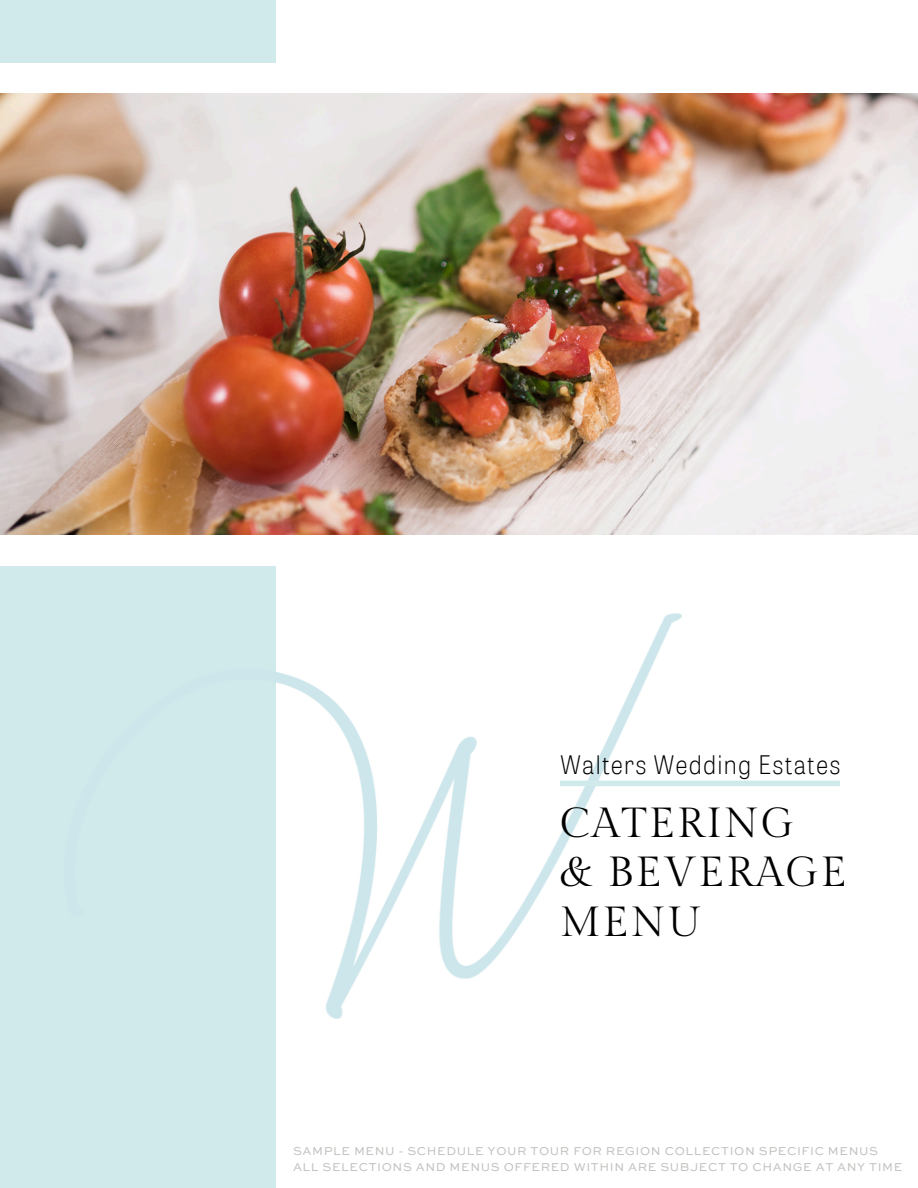
<style>
.page{position:relative;width:918px;height:1188px;background:#fff}
.page>*{position:absolute;margin:0;border:0;box-sizing:border-box;transform-origin:0 0}
.t1{font:42px/49.5px "Gilda Display";letter-spacing:.05em;color:#000}
.t2{font:100 25.5px "Tablet Gothic Narrow W04";letter-spacing:.05em;color:#000}
.t3{font:12px "Sweet Sans Pro";letter-spacing:.05em;color:#c1c0bd}
</style>
<div class="page">
<div style="left:0;top:0;width:275px;height:1188px;background:#d0eaec"></div>
<div style="left:0;top:63px;width:918px;height:502px;background:#fff"></div>
<img style="left:0;top:94px;width:918px;height:441px">
<img style="left:275px;top:613px;width:406px;height:405px">
<div style="left:560px;top:781px;width:280px;height:5px;background:#d0eaec"></div>
<p class="t2" style="left:561px;top:748px;width:282px">Walters Wedding Estates</p>
<p class="t1" style="left:560px;top:799px;width:288px">CATERING<br>&amp; BEVERAGE<br>MENU</p>
<h2 class="t3" style="left:293px;top:1145px;width:587px">SAMPLE MENU - SCHEDULE YOUR TOUR FOR REGION COLLECTION SPECIFIC MENUS</h2>
<p class="t3" style="left:293px;top:1161px;width:611px">ALL SELECTIONS AND MENUS OFFERED WITHIN ARE SUBJECT TO CHANGE AT ANY TIME</p>
</div>
